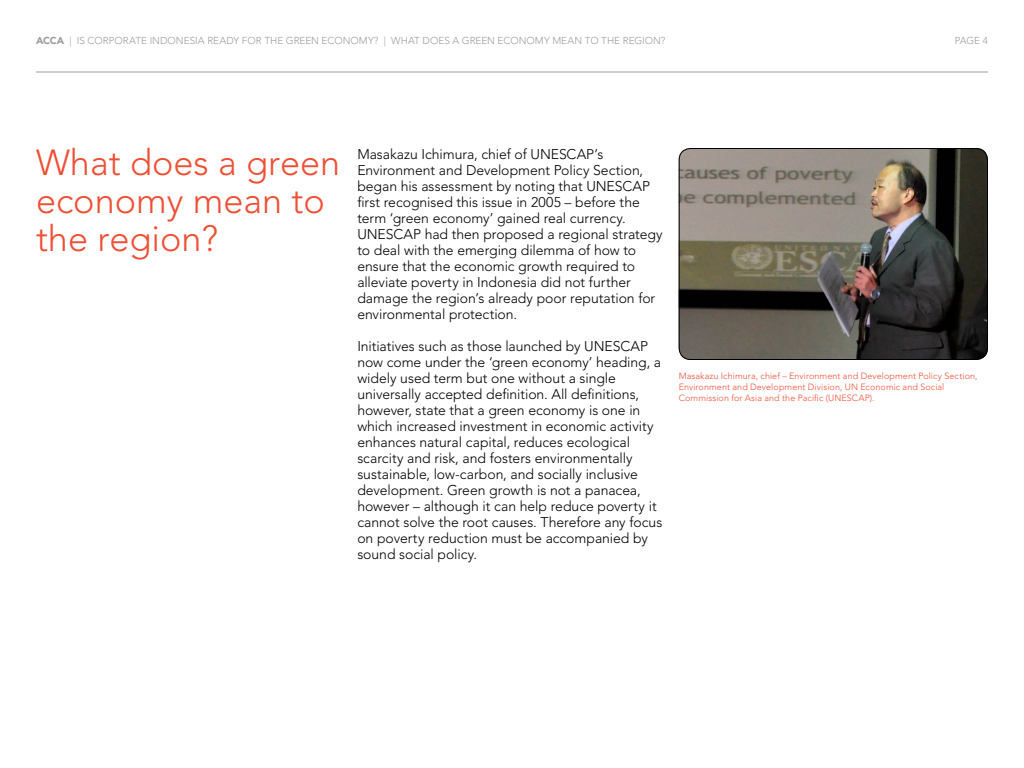
<style>
.page{position:relative;width:1024px;height:768px;background:#fff}
.page>*{position:absolute;margin:0;border:0;box-sizing:border-box;transform-origin:0 0}
.Heading_L1__Chapter{font:300 36px/38px "Avenir LT Std";color:#ef4f34}
.body_text{font:300 14px/16px "Avenir LT Std";letter-spacing:-.005em;color:#000}
.t1{font:300 10px "Avenir LT Std";letter-spacing:.005em;color:#9c9d9a}
.Caption_text{font:300 9px/11px "Avenir LT Std";letter-spacing:.01em;color:#ef4f34}
.s1{font-weight:900}
</style>
<div class="page">
<hr style="left:36px;top:72px;width:952px;height:1px;background:#9c9d9a">
<img style="left:679px;top:148px;width:309px;height:212px">
<div style="left:679px;top:148px;width:309px;height:212px;border:1px solid #000;border-radius:12px"></div>
<p class="t1" style="left:36px;top:34px;width:372px"><span class="s1">ACCA</span> | IS CORPORATE INDONESIA READY FOR THE GREEN ECONOMY? | What</p>
<p class="t1" style="left:423px;top:34px;width:8px">does</p>
<p class="t1" style="left:453px;top:34px;width:17px">a green</p>
<p class="t1" style="left:498px;top:34px;width:9px">economy</p>
<p class="t1" style="left:552px;top:34px;width:9px">mean</p>
<p class="t1" style="left:585px;top:34px;width:24px">to the</p>
<p class="t1" style="left:623px;top:34px;width:8px">region</p>
<p class="t1" style="left:661px;top:34px;width:6px">?</p>
<p class="t1" style="left:955px;top:34px;width:35px">PAGE 4</p>
<p class="Heading_L1__Chapter" style="left:36px;top:144px;width:306px">What does a green economy mean to the region?</p>
<p class="body_text" style="left:357px;top:146px;width:307px">Masakazu Ichimura, chief of U NESCAP’s Environment and Development Policy Section, began his assessment by noting that U NESCAP first recognised this issue in 2005 – before the term ‘green economy’ gained real currency.<br>U NESCAP had then proposed a regional strategy to deal with the emerging dilemma of how to ensure that the economic growth required to alleviate poverty in Indonesia did not further damage the region’s already poor reputation for environmental protection.</p>
<p class="body_text" style="left:357px;top:338px;width:307px">Initiatives such as those launched by U NESCAP now come under the ‘green economy’ heading, a widely used term but one without a single universally accepted definition. All definitions, however, state that a green economy is one in which increased investment in economic activity enhances natural capital, reduces ecological scarcity and risk, and fosters environmentally sustainable, low-carbon, and socially inclusive development. Green growth is not a panacea, however – although it can help reduce poverty it cannot solve the root causes. Therefore any focus on poverty reduction must be accompanied by sound social policy.</p>
<p class="Caption_text" style="left:679px;top:370px;width:300px">Masakazu Ichimura, chief – Environment and Development Policy Section,<br>Environment and Development Division, U N Economic and Social<br>Commission for Asia and the Pacific (U NESCAP).</p>
</div>
